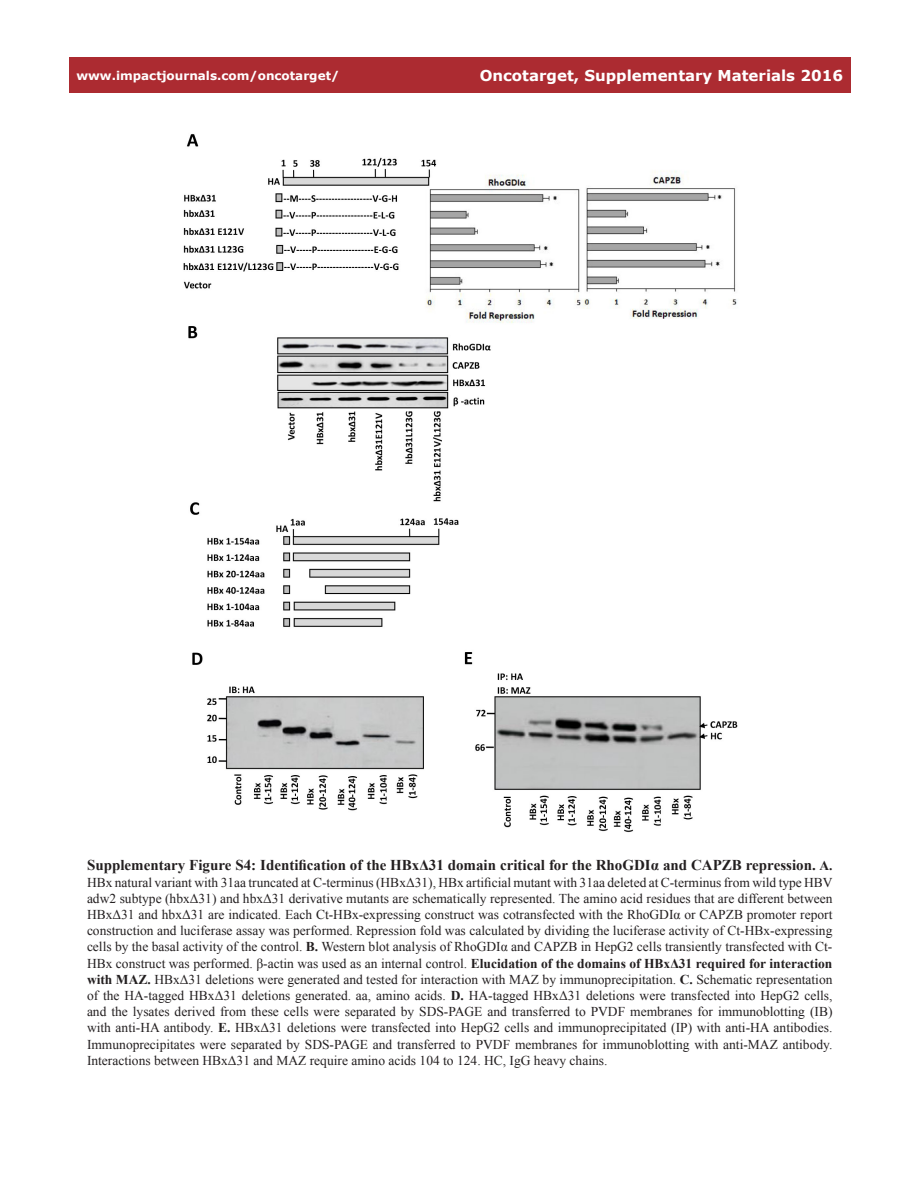
<style>
.page{position:relative;width:918px;height:1188px;background:#fff}
.page>*{position:absolute;margin:0;border:0;box-sizing:border-box;transform-origin:0 0}
.figuretext{font:700 15px "Times New Roman";color:#231f20}
.t1{font:700 15px "Verdana";color:#fff}
.figuretext-2{font:13.5px/16.2px "Times New Roman";color:#231f20;text-align:justify}
.t2{font:700 12px "Verdana";color:#fff}
.s1{font-size:13.5px}
.s2{font-weight:700}
</style>
<div class="page">
<div style="left:69px;top:57px;width:781px;height:36px;background:#ac2b31"></div>
<img style="left:183px;top:134px;width:555px;height:699px">
<p class="t2" style="left:76px;top:67px;width:264px">www.impactjournals.com/oncotarget/</p>
<p class="t1" style="left:480px;top:65px;width:365px">Oncotarget, Supplementary Materials 2016</p>
<p class="figuretext" style="left:87px;top:855px;width:747px">Supplementary Figure S4: Identification of the HBxΔ31 domain critical for the RhoGDIα and CAPZB repression. <span class="s1">A.</span></p>
<p class="figuretext-2" style="left:87px;top:874px;width:747px">HBx natural variant with 31aa truncated at C-terminus (HBxΔ31), HBx artificial mutant with 31aa deleted at C-terminus from wild type HBV adw2 subtype (hbxΔ31) and hbxΔ31 derivative mutants are schematically represented. The amino acid residues that are different between HBxΔ31 and hbxΔ31 are indicated. Each Ct-HBx-expressing construct was cotransfected with the RhoGDIα or CAPZB promoter report construction and luciferase assay was performed. Repression fold was calculated by dividing the luciferase activity of Ct-HBx-expressing cells by the basal activity of the control. <span class="s2">B.</span> Western blot analysis of RhoGDIα and CAPZB in HepG2 cells transiently transfected with Ct-HBx construct was performed. β-actin was used as an internal control. <span class="s2">Elucidation of the domains of HBxΔ31 required for interaction with MAZ.</span> HBxΔ31 deletions were generated and tested for interaction with MAZ by immunoprecipitation. <span class="s2">C.</span> Schematic representation of the HA-tagged HBxΔ31 deletions generated. aa, amino acids. <span class="s2">D.</span> HA-tagged HBxΔ31 deletions were transfected into HepG2 cells, and the lysates derived from these cells were separated by SDS-PAGE and transferred to PVDF membranes for immunoblotting (IB) with anti-HA antibody. <span class="s2">E.</span> HBxΔ31 deletions were transfected into HepG2 cells and immunoprecipitated (IP) with anti-HA antibodies.<br>Immunoprecipitates were separated by SDS-PAGE and transferred to PVDF membranes for immunoblotting with anti-MAZ antibody.<br>Interactions between HBxΔ31 and MAZ require amino acids 104 to 124. HC, IgG heavy chains.</p>
</div>
